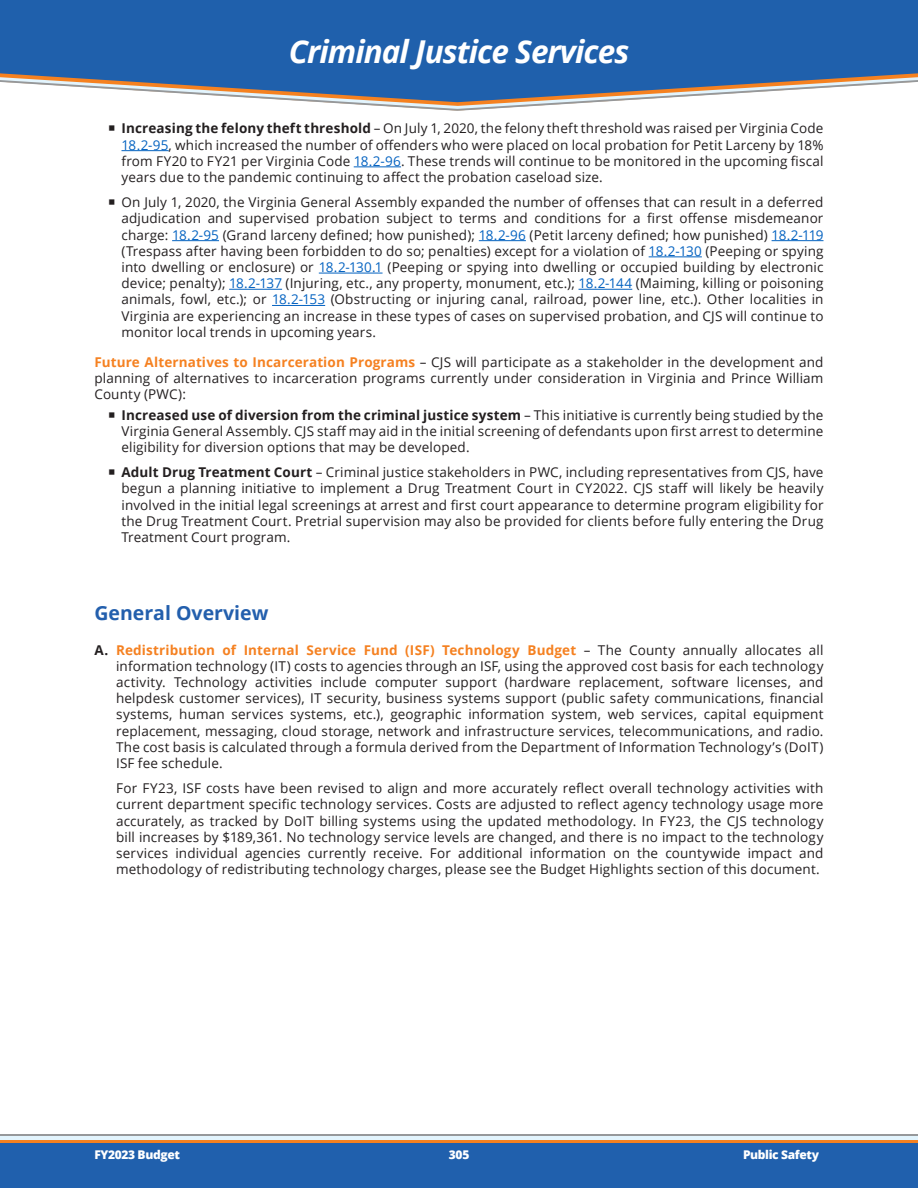
<style>
.page{position:relative;width:918px;height:1188px;background:#fff}
.page>*{position:absolute;margin:0;border:0;box-sizing:border-box;transform-origin:0 0}
.t1{font:italic 700 31.5px "Open Sans";letter-spacing:-.03em;color:#fff}
.Heading_L1{font:700 19.5px "Open Sans";color:#235fad}
.Tab_1{font:13.5px/16.2px "Open Sans";letter-spacing:.01em;color:#231f20;text-align:justify}
.Body{font:13.5px/16.2px "Open Sans";letter-spacing:.01em;color:#231f20;text-align:justify}
.t2{font:800 12px "Open Sans";letter-spacing:-.03em;color:#fff}
.s1{font-weight:700}
.s2{color:#0563c1}
.s3{font-weight:700;color:#f58121}
</style>
<div class="page">
<div style="left:0;top:0;width:918px;height:68px;background:#1f60ac"></div>
<svg style="left:0;top:68px;width:918px;height:43px"></svg>
<div style="left:0;top:1135px;width:918px;height:53px;background:#2060ad"></div>
<div style="left:0;top:1135px;width:918px;height:8px;background:#f58120"></div>
<div style="left:0;top:1135px;width:918px;height:5px;background:#e2f4fd"></div>
<hr style="left:0;top:1135px;width:918px;height:1px;background:#96989a">
<hr style="left:122px;top:150px;width:47px;height:1px;background:#0563c1">
<hr style="left:354px;top:167px;width:47px;height:1px;background:#0563c1">
<hr style="left:172px;top:240px;width:47px;height:1px;background:#0563c1">
<hr style="left:479px;top:240px;width:47px;height:1px;background:#0563c1">
<hr style="left:772px;top:240px;width:52px;height:1px;background:#0563c1">
<hr style="left:649px;top:257px;width:53px;height:1px;background:#0563c1">
<hr style="left:319px;top:273px;width:64px;height:1px;background:#0563c1">
<hr style="left:229px;top:289px;width:53px;height:1px;background:#0563c1">
<hr style="left:579px;top:289px;width:53px;height:1px;background:#0563c1">
<hr style="left:272px;top:305px;width:53px;height:1px;background:#0563c1">
<p class="t1" style="left:289px;top:29px;width:342px">Criminal Justice Services</p>
<p class="Tab_1" style="left:122px;top:120px;width:704px"><span class="s1">Increasing the felony theft threshold</span> – On July 1, 2020, the felony theft threshold was raised per Virginia Code <span class="s2">18.2-95</span>, which increased the number of offenders who were placed on local probation for Petit Larceny by 18% from FY20 to FY21 per Virginia Code <span class="s2">18.2-96</span>. These trends will continue to be monitored in the upcoming fiscal years due to the pandemic continuing to affect the probation caseload size.</p>
<p class="Tab_1" style="left:122px;top:194px;width:704px">On July 1, 2020, the Virginia General Assembly expanded the number of offenses that can result in a deferred adjudication and supervised probation subject to terms and conditions for a first offense misdemeanor charge: <span class="s2">18.2-95</span> (Grand larceny defined; how punished); <span class="s2">18.2-96</span> (Petit larceny defined; how punished) <span class="s2">18.2-119 </span>(Trespass after having been forbidden to do so; penalties) except for a violation of <span class="s2">18.2-130</span> (Peeping or spying into dwelling or enclosure) or <span class="s2">18.2-130.1</span> (Peeping or spying into dwelling or occupied building by electronic device; penalty); <span class="s2">18.2-137</span> (Injuring, etc., any property, monument, etc.); <span class="s2">18.2-144</span> (Maiming, killing or poisoning animals, fowl, etc.); or <span class="s2">18.2-153</span> (Obstructing or injuring canal, railroad, power line, etc.). Other localities in Virginia are experiencing an increase in these types of cases on supervised probation, and CJS will continue to monitor local trends in upcoming years.</p>
<p class="Body" style="left:94px;top:353px;width:731px"><span class="s3">Future Alternatives to Incarceration Programs</span> – CJS will participate as a stakeholder in the development and planning of alternatives to incarceration programs currently under consideration in Virginia and Prince William County (PWC):</p>
<p class="Tab_1" style="left:122px;top:406px;width:704px"><span class="s1">Increased use of diversion from the criminal justice system</span> – This initiative is currently being studied by the Virginia General Assembly. CJS staff may aid in the initial screening of defendants upon first arrest to determine eligibility for diversion options that may be developed.</p>
<p class="Tab_1" style="left:122px;top:464px;width:704px"><span class="s1">Adult Drug Treatment Court</span> – Criminal justice stakeholders in PWC, including representatives from CJS, have begun a planning initiative to implement a Drug Treatment Court in CY2022. CJS staff will likely be heavily involved in the initial legal screenings at arrest and first court appearance to determine program eligibility for the Drug Treatment Court. Pretrial supervision may also be provided for clients before fully entering the Drug Treatment Court program.</p>
<p class="Heading_L1" style="left:94px;top:600px;width:175px">General Overview</p>
<p class="Tab_1" style="left:116px;top:641px;width:709px;text-indent:-22px"><span class="s1">A.</span> <span class="s3">Redistribution of Internal Service Fund (ISF) Technology Budget</span> – The County annually allocates all information technology (IT) costs to agencies through an ISF, using the approved cost basis for each technology activity. Technology activities include computer support (hardware replacement, software licenses, and helpdesk customer services), IT security, business systems support (public safety communications, financial systems, human services systems, etc.), geographic information system, web services, capital equipment replacement, messaging, cloud storage, network and infrastructure services, telecommunications, and radio.<br>The cost basis is calculated through a formula derived from the Department of Information Technology’s (DoIT)<br>ISF fee schedule.</p>
<p class="Tab_1" style="left:116px;top:780px;width:709px">For FY23, ISF costs have been revised to align and more accurately reflect overall technology activities with current department specific technology services. Costs are adjusted to reflect agency technology usage more accurately, as tracked by DoIT billing systems using the updated methodology. In FY23, the CJS technology bill increases by $189,361. No technology service levels are changed, and there is no impact to the technology services individual agencies currently receive. For additional information on the countywide impact and methodology of redistributing technology charges, please see the Budget Highlights section of this document.</p>
<p class="t2" style="left:94px;top:1146px;width:87px">FY2023 Budget</p>
<p class="t2" style="left:449px;top:1146px;width:22px">305</p>
<p class="t2" style="left:743px;top:1146px;width:77px">Public Safety</p>
</div>
